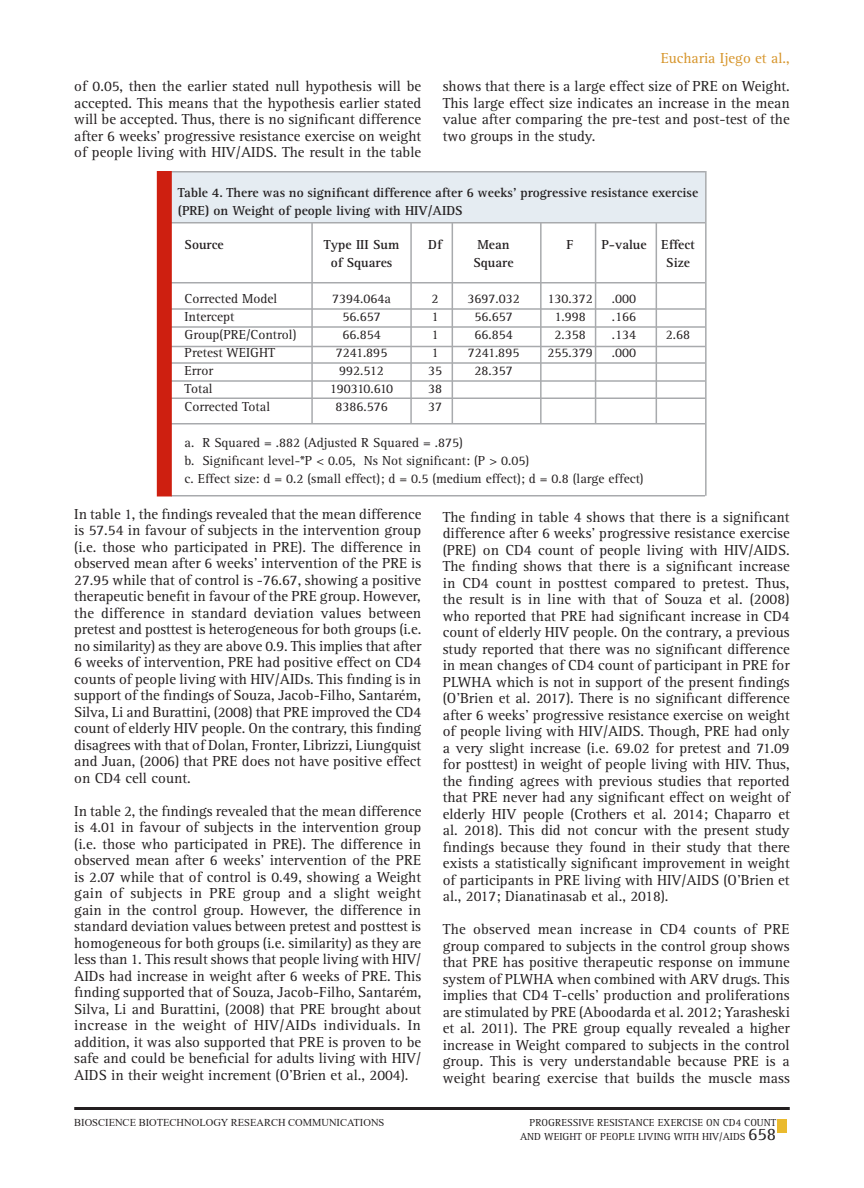
<style>
.page{position:relative;width:864px;height:1188px;background:#fff}
.page>*{position:absolute;margin:0;border:0;box-sizing:border-box;transform-origin:0 0}
.Body_text{font:15px/16.5px "Rotis Serif Std";color:#231f20;text-align:justify}
.Body_text-2{font:15px "Rotis Serif Std";color:#d69429}
.Body_text-3{font:13.5px "Rotis Serif Std";color:#231f20}
.Body_text-4{font:700 13.5px/18px "Rotis Serif Std";color:#231f20}
.Body_text-5{font:13.5px "Rotis Serif Std";letter-spacing:-.055em;color:#231f20}
.t1{font:10.5px "Rotis Serif Std";color:#231f20}
.t2{font:10.5px "Times New Roman";color:#231f20}
.s1{font-size:18px}
</style>
<div class="page">
<div style="left:171px;top:172px;width:534px;height:51px;background:#e5ecf2"></div>
<hr style="left:171px;top:171px;width:534px;height:1px;background:#a8aaad">
<hr style="left:171px;top:222px;width:534px;height:2px;background:#a8aaad">
<hr style="left:171px;top:282px;width:534px;height:2px;background:#a8aaad">
<hr style="left:171px;top:423px;width:534px;height:1px;background:#a8aaad">
<hr style="left:171px;top:308px;width:534px;height:2px;background:#a8aaad">
<hr style="left:171px;top:326px;width:534px;height:2px;background:#a8aaad">
<hr style="left:171px;top:346px;width:534px;height:1px;background:#a8aaad">
<hr style="left:171px;top:362px;width:534px;height:2px;background:#a8aaad">
<hr style="left:171px;top:380px;width:534px;height:2px;background:#a8aaad">
<hr style="left:171px;top:398px;width:534px;height:1px;background:#a8aaad">
<hr style="left:171px;top:495px;width:534px;height:1px;background:#a8aaad">
<hr style="left:311px;top:223px;width:2px;height:200px;background:#a8aaad">
<hr style="left:410px;top:223px;width:2px;height:200px;background:#a8aaad">
<hr style="left:452px;top:223px;width:1px;height:200px;background:#a8aaad">
<hr style="left:540px;top:223px;width:2px;height:200px;background:#a8aaad">
<hr style="left:595px;top:223px;width:1px;height:200px;background:#a8aaad">
<hr style="left:656px;top:223px;width:1px;height:200px;background:#a8aaad">
<hr style="left:705px;top:171px;width:2px;height:325px;background:#a8aaad">
<div style="left:157px;top:171px;width:15px;height:325px;background:#ce1f10"></div>
<div style="left:777px;top:1119px;width:10px;height:14px;background:#eaba2e"></div>
<hr style="left:74px;top:1107px;width:716px;height:3px;background:#231f20">
<p class="Body_text-2" style="left:661px;top:49px;width:131px">Eucharia Ijego et al.,</p>
<p class="Body_text" style="left:74px;top:79px;width:348px">of 0.05, then the earlier stated null hypothesis will be accepted. This means that the hypothesis earlier stated will be accepted. Thus, there is no significant difference after 6 weeks’ progressive resistance exercise on weight of people living with HIV/AIDS. The result in the table</p>
<p class="Body_text" style="left:443px;top:79px;width:348px">shows that there is a large effect size of PRE on Weight.<br>This large effect size indicates an increase in the mean value after comparing the pre-test and post-test of the two groups in the study.</p>
<p class="Body_text-4" style="left:178px;top:184px;width:522px">Table 4. There was no significant difference after 6 weeks’ progressive resistance exercise (PRE) on Weight of people living with HIV/AIDS</p>
<p class="Body_text-4" style="left:185px;top:236px;width:41px">Source</p>
<p class="Body_text-4" style="left:324px;top:236px;width:77px">Type III Sum</p>
<p class="Body_text-4" style="left:428px;top:236px;width:15px">Df</p>
<p class="Body_text-4" style="left:477px;top:236px;width:34px">Mean</p>
<p class="Body_text-4" style="left:567px;top:236px;width:9px">F</p>
<p class="Body_text-4" style="left:601px;top:236px;width:95px">P-value Effect</p>
<p class="Body_text-4" style="left:331px;top:254px;width:63px">of Squares</p>
<p class="Body_text-4" style="left:473px;top:254px;width:42px">Square</p>
<p class="Body_text-4" style="left:666px;top:254px;width:25px">Size</p>
<p class="Body_text-3" style="left:185px;top:291px;width:94px">Corrected Model</p>
<p class="Body_text-3" style="left:332px;top:291px;width:60px">7394.064a</p>
<p class="Body_text-3" style="left:432px;top:291px;width:9px">2</p>
<p class="Body_text-3" style="left:467px;top:291px;width:54px">3697.032</p>
<p class="Body_text-3" style="left:547px;top:291px;width:47px">130.372</p>
<p class="Body_text-3" style="left:612px;top:291px;width:26px">.000</p>
<p class="Body_text-3" style="left:185px;top:309px;width:51px">Intercept</p>
<p class="Body_text-3" style="left:342px;top:309px;width:40px">56.657</p>
<p class="Body_text-3" style="left:432px;top:309px;width:9px">1</p>
<p class="Body_text-3" style="left:474px;top:309px;width:40px">56.657</p>
<p class="Body_text-3" style="left:554px;top:309px;width:33px">1.998</p>
<p class="Body_text-3" style="left:612px;top:309px;width:26px">.166</p>
<p class="Body_text-3" style="left:185px;top:327px;width:113px">Group(PRE/Control)</p>
<p class="Body_text-3" style="left:342px;top:327px;width:40px">66.854</p>
<p class="Body_text-3" style="left:432px;top:327px;width:9px">1</p>
<p class="Body_text-3" style="left:474px;top:327px;width:40px">66.854</p>
<p class="Body_text-3" style="left:554px;top:327px;width:33px">2.358</p>
<p class="Body_text-3" style="left:612px;top:327px;width:26px">.134</p>
<p class="Body_text-3" style="left:666px;top:327px;width:26px">2.68</p>
<p class="Body_text-3" style="left:185px;top:345px;width:92px">Pretest WEIGHT</p>
<p class="Body_text-3" style="left:336px;top:345px;width:53px">7241.895</p>
<p class="Body_text-3" style="left:432px;top:345px;width:9px">1</p>
<p class="Body_text-3" style="left:468px;top:345px;width:53px">7241.895</p>
<p class="Body_text-3" style="left:547px;top:345px;width:47px">255.379</p>
<p class="Body_text-3" style="left:612px;top:345px;width:26px">.000</p>
<p class="Body_text-3" style="left:185px;top:363px;width:30px">Error</p>
<p class="Body_text-3" style="left:339px;top:363px;width:46px">992.512</p>
<p class="Body_text-3" style="left:428px;top:363px;width:16px">35</p>
<p class="Body_text-3" style="left:474px;top:363px;width:40px">28.357</p>
<p class="Body_text-3" style="left:185px;top:381px;width:30px">Total</p>
<p class="Body_text-5" style="left:330px;top:381px;width:65px">190310.610</p>
<p class="Body_text-3" style="left:428px;top:381px;width:16px">38</p>
<p class="Body_text-3" style="left:185px;top:399px;width:87px">Corrected Total</p>
<p class="Body_text-3" style="left:335px;top:399px;width:54px">8386.576</p>
<p class="Body_text-3" style="left:428px;top:399px;width:16px">37</p>
<p class="Body_text-3" style="left:185px;top:435px;width:280px">a. R Squared = .882 (Adjusted R Squared = .875)</p>
<p class="Body_text-3" style="left:185px;top:453px;width:346px">b. Significant level-*P &lt; 0.05, Ns Not significant: (P &gt; 0.05)</p>
<p class="Body_text-3" style="left:185px;top:471px;width:461px">c. Effect size: d = 0.2 (small effect); d = 0.5 (medium effect); d = 0.8 (large effect)</p>
<p class="Body_text" style="left:74px;top:506px;width:349px">In table 1, the findings revealed that the mean difference is 57.54 in favour of subjects in the intervention group (i.e. those who participated in PRE). The difference in observed mean after 6 weeks’ intervention of the PRE is 27.95 while that of control is -76.67, showing a positive therapeutic benefit in favour of the PRE group. However, the difference in standard deviation values between pretest and posttest is heterogeneous for both groups (i.e. no similarity) as they are above 0.9. This implies that after 6 weeks of intervention, PRE had positive effect on CD4 counts of people living with HIV/AIDs. This finding is in support of the findings of Souza, Jacob-Filho, Santarém, Silva, Li and Burattini, (2008) that PRE improved the CD4 count of elderly HIV people. On the contrary, this finding disagrees with that of Dolan, Fronter, Librizzi, Liungquist and Juan, (2006) that PRE does not have positive effect on CD4 cell count.</p>
<p class="Body_text" style="left:74px;top:803px;width:349px">In table 2, the findings revealed that the mean difference is 4.01 in favour of subjects in the intervention group (i.e. those who participated in PRE). The difference in observed mean after 6 weeks’ intervention of the PRE is 2.07 while that of control is 0.49, showing a Weight gain of subjects in PRE group and a slight weight gain in the control group. However, the difference in standard deviation values between pretest and posttest is homogeneous for both groups (i.e. similarity) as they are less than 1. This result shows that people living with HIV/ AIDs had increase in weight after 6 weeks of PRE. This finding supported that of Souza, Jacob-Filho, Santarém, Silva, Li and Burattini, (2008) that PRE brought about increase in the weight of HIV/AIDs individuals. In addition, it was also supported that PRE is proven to be safe and could be beneficial for adults living with HIV/ AIDS in their weight increment (O’Brien et al., 2004).</p>
<p class="Body_text" style="left:443px;top:509px;width:348px">The finding in table 4 shows that there is a significant difference after 6 weeks’ progressive resistance exercise (PRE) on CD4 count of people living with HIV/AIDS.<br>The finding shows that there is a significant increase in CD4 count in posttest compared to pretest. Thus, the result is in line with that of Souza et al. (2008) who reported that PRE had significant increase in CD4 count of elderly HIV people. On the contrary, a previous study reported that there was no significant difference in mean changes of CD4 count of participant in PRE for PLWHA which is not in support of the present findings (O’Brien et al. 2017). There is no significant difference after 6 weeks’ progressive resistance exercise on weight of people living with HIV/AIDS. Though, PRE had only a very slight increase (i.e. 69.02 for pretest and 71.09 for posttest) in weight of people living with HIV. Thus, the finding agrees with previous studies that reported that PRE never had any significant effect on weight of elderly HIV people (Crothers et al. 2014; Chaparro et al. 2018). This did not concur with the present study findings because they found in their study that there exists a statistically significant improvement in weight of participants in PRE living with HIV/AIDS (O’Brien et al., 2017; Dianatinasab et al., 2018).</p>
<p class="Body_text" style="left:443px;top:922px;width:349px">The observed mean increase in CD4 counts of PRE group compared to subjects in the control group shows that PRE has positive therapeutic response on immune system of PLWHA when combined with ARV drugs. This implies that CD4 T-cells’ production and proliferations are stimulated by PRE (Aboodarda et al. 2012; Yarasheski et al. 2011). The PRE group equally revealed a higher increase in Weight compared to subjects in the control group. This is very understandable because PRE is a weight bearing exercise that builds the muscle mass</p>
<p class="t2" style="left:74px;top:1115px;width:312px">BIOSCIENCE BIOTECHNOLOGY RESEARCH COMMUNICATIONS</p>
<p class="t1" style="left:530px;top:1117px;width:33px">Pro gressive</p>
<p class="t1" style="left:597px;top:1117px;width:13px">Resistance</p>
<p class="t1" style="left:658px;top:1117px;width:20px">Exercise</p>
<p class="t1" style="left:706px;top:1117px;width:52px">on CD4 Count</p>
<p class="t1" style="left:520px;top:1130px;width:8px">and</p>
<p class="t1" style="left:544px;top:1130px;width:69px">Weight of People</p>
<p class="t1" style="left:638px;top:1130px;width:12px">Livin</p>
<p class="t1" style="left:664px;top:1130px;width:18px">g with</p>
<p class="t1" style="left:702px;top:1130px;width:76px">HIV/AIDs <span class="s1">658</span></p>
</div>
